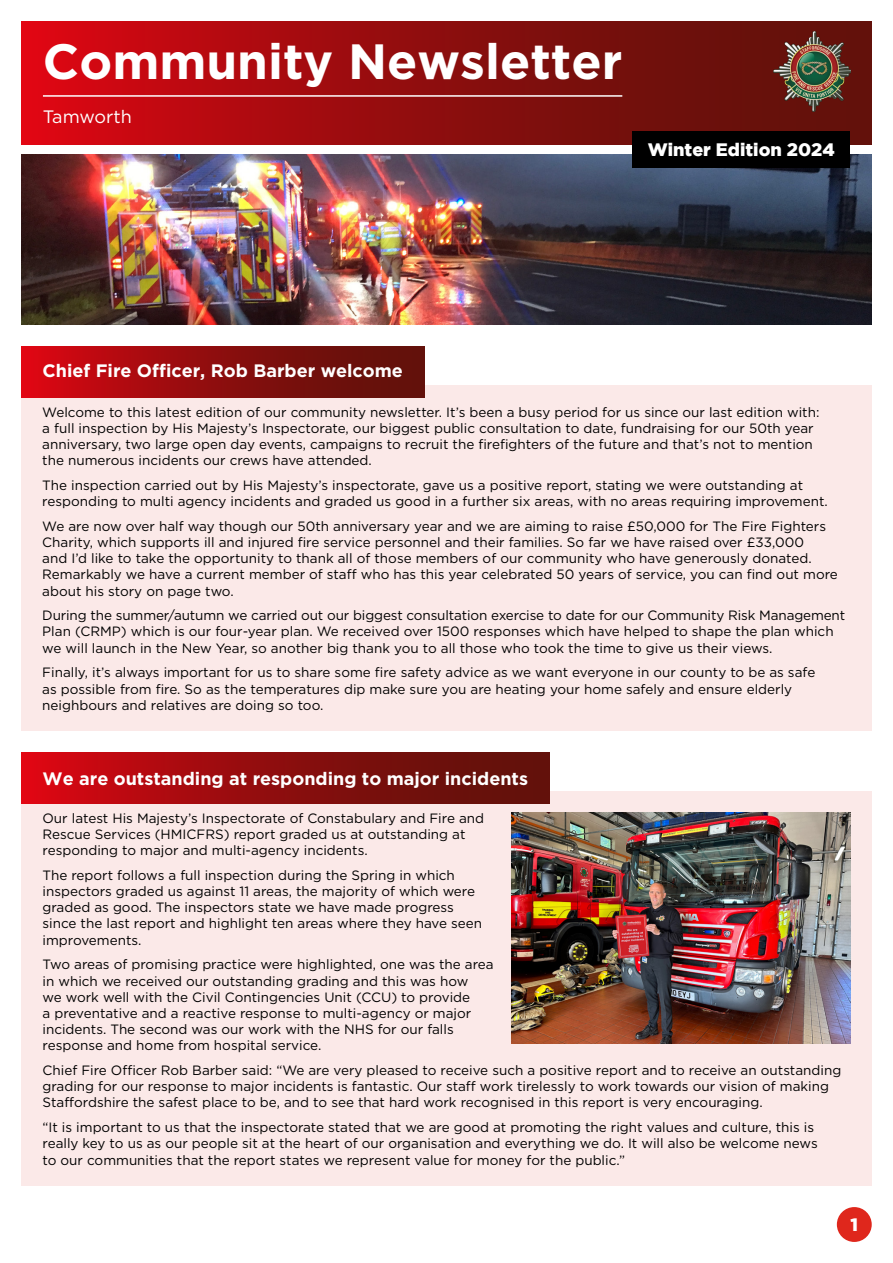
<style>
.page{position:relative;width:893px;height:1263px;background:#fff}
.page>*{position:absolute;margin:0;border:0;box-sizing:border-box;transform-origin:0 0}
.t1{font:700 49.5px "Gotham";color:#fff}
.t2{font:700 18px "Gotham";color:#fff}
.t3{font:900 18px "Gotham";color:#fff}
.t4{font:18px "Gotham";color:#fff}
.t5{font:13.5px/16.2px "Gotham";color:#000}
</style>
<div class="page">
<div style="left:21px;top:386px;width:851px;height:345px;background:#fbe9e8"></div>
<div style="left:21px;top:792px;width:851px;height:394px;background:#fbe9e8"></div>
<svg style="left:21px;top:752px;width:528px;height:52px;background:#940c0e"></svg>
<div style="left:21px;top:346px;width:403px;height:51px;background:linear-gradient(to right,#d50712,#52130a)"></div>
<svg style="left:21px;top:21px;width:851px;height:123px;background:#970c0e"></svg>
<hr style="left:43px;top:95px;width:579px;height:2px;background:#fff">
<img style="left:774px;top:31px;width:76px;height:81px">
<img style="left:21px;top:154px;width:851px;height:171px">
<div style="left:633px;top:131px;width:217px;height:36px;background:#000"></div>
<img style="left:511px;top:813px;width:339px;height:231px">
<div style="left:837px;top:1207px;width:35px;height:35px;background:#df271c;border-radius:50%"></div>
<h1 class="t1" style="left:43px;top:33px;width:581px">Community Newsletter</h1>
<h2 class="t4" style="left:43px;top:106px;width:90px">Tamworth</h2>
<h3 class="t3" style="left:648px;top:139px;width:189px">Winter Edition 2024</h3>
<h4 class="t2" style="left:43px;top:360px;width:362px">Chief Fire Officer, Rob Barber welcome</h4>
<p class="t5" style="left:42px;top:403px;width:779px">Welcome to this latest edition of our community newsletter. It’s been a busy period for us since our last edition with: a full inspection by His Majesty’s Inspectorate, our biggest public consultation to date, fundraising for our 50th year anniversary, two large open day events, campaigns to recruit the firefighters of the future and that’s not to mention the numerous incidents our crews have attended.</p>
<p class="t5" style="left:42px;top:477px;width:787px">The inspection carried out by His Majesty’s inspectorate, gave us a positive report, stating we were outstanding at responding to multi agency incidents and graded us good in a further six areas, with no areas requiring improvement.</p>
<p class="t5" style="left:42px;top:518px;width:797px">We are now over half way though our 50th anniversary year and we are aiming to raise £50,000 for The Fire Fighters Charity, which supports ill and injured fire service personnel and their families. So far we have raised over £33,000<br>and I’d like to take the opportunity to thank all of those members of our community who have generously donated.<br>Remarkably we have a current member of staff who has this year celebrated 50 years of service, you can find out more about his story on page two.</p>
<p class="t5" style="left:42px;top:607px;width:804px">During the summer/autumn we carried out our biggest consultation exercise to date for our Community Risk Management<br>Plan (CRMP) which is our four-year plan. We received over 1500 responses which have helped to shape the plan which we will launch in the New Year, so another big thank you to all those who took the time to give us their views.</p>
<p class="t5" style="left:42px;top:664px;width:774px">Finally, it’s always important for us to share some fire safety advice as we want everyone in our county to be as safe as possible from fire. So as the temperatures dip make sure you are heating your home safely and ensure elderly neighbours and relatives are doing so too.</p>
<h4 class="t2" style="left:43px;top:768px;width:487px">We are outstanding at responding to major incidents</h4>
<p class="t5" style="left:43px;top:809px;width:443px">Our latest His Majesty’s Inspectorate of Constabulary and Fire and<br>Rescue Services (HMICFRS) report graded us at outstanding at responding to major and multi-agency incidents.</p>
<p class="t5" style="left:43px;top:867px;width:441px">The report follows a full inspection during the Spring in which inspectors graded us against 11 areas, the majority of which were graded as good. The inspectors state we have made progress since the last report and highlight ten areas where they have seen improvements.</p>
<p class="t5" style="left:43px;top:956px;width:453px">Two areas of promising practice were highlighted, one was the area in which we received our outstanding grading and this was how<br>we work well with the Civil Contingencies Unit (CCU) to provide<br>a preventative and a reactive response to multi-agency or major incidents. The second was our work with the NHS for our falls response and home from hospital service.</p>
<p class="t5" style="left:43px;top:1062px;width:800px">Chief Fire Officer Rob Barber said: “We are very pleased to receive such a positive report and to receive an outstanding grading for our response to major incidents is fantastic. Our staff work tirelessly to work towards our vision of making<br>Staffordshire the safest place to be, and to see that hard work recognised in this report is very encouraging.</p>
<p class="t5" style="left:43px;top:1119px;width:777px">“It is important to us that the inspectorate stated that we are good at promoting the right values and culture, this is really key to us as our people sit at the heart of our organisation and everything we do. It will also be welcome news to our communities that the report states we represent value for money for the public.”</p>
<p class="t3" style="left:850px;top:1214px;width:9px">1</p>
</div>
